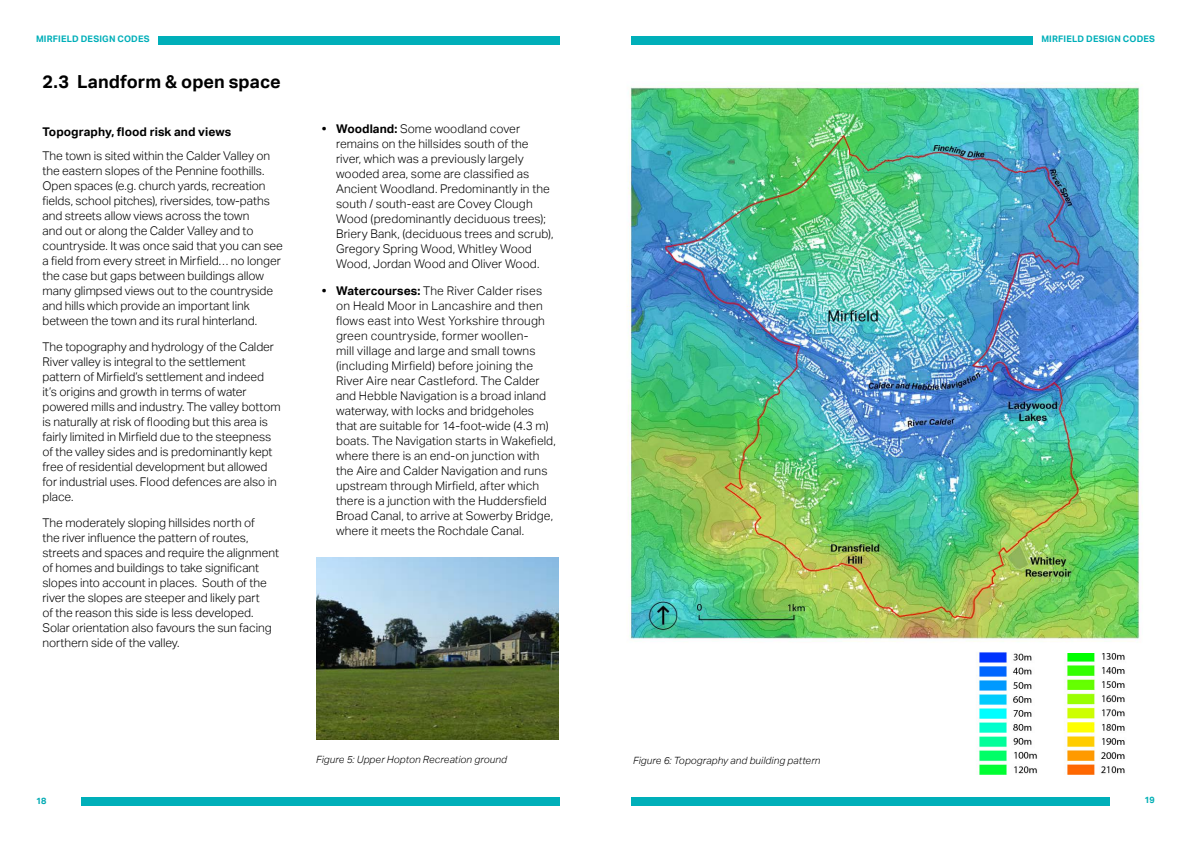
<style>
.page{position:relative;width:1191px;height:842px;background:#fff}
.page>*{position:absolute;margin:0;border:0;box-sizing:border-box;transform-origin:0 0}
.t1{font:700 18px "AECOM Sans";color:#000}
.t2{font:300 12px/15px "AECOM Sans";color:#000}
.t3{font:700 12px "AECOM Sans";color:#000}
.t4{font:italic 300 10px "AECOM Sans";letter-spacing:.01em;color:#000}
.t5{font:700 9px "AECOM Sans";letter-spacing:.02em;color:#00afb9}
.t6{font:700 9px "AECOM Sans";color:#00aab3}
.t7{font:700 9px "AECOM Sans";color:#02afb5}
.s1{font-weight:700}
</style>
<div class="page">
<div style="left:158px;top:36px;width:401px;height:9px;background:#00afb9"></div>
<div style="left:81px;top:797px;width:478px;height:9px;background:#00afb9"></div>
<div style="left:631px;top:36px;width:402px;height:9px;background:#00afb9"></div>
<div style="left:631px;top:797px;width:479px;height:9px;background:#00afb9"></div>
<img style="left:627px;top:85px;width:515px;height:557px">
<img style="left:1064px;top:653px;width:61px;height:122px">
<img style="left:978px;top:652px;width:59px;height:123px">
<img style="left:316px;top:558px;width:243px;height:181px">
<p class="t5" style="left:36px;top:34px;width:115px">MIRFIELD DESIGN CODES</p>
<p class="t5" style="left:1041px;top:34px;width:115px">MIRFIELD DESIGN CODES</p>
<h1 class="t1" style="left:43px;top:72px;width:240px">2.3 Landform &amp; open space</h1>
<p class="t3" style="left:43px;top:125px;width:190px">Topography, flood risk and views</p>
<p class="t2" style="left:43px;top:148px;width:242px">The town is sited within the Calder Valley on the eastern slopes of the Pennine foothills.<br>Open spaces (e.g. church yards, recreation fields, school pitches), riversides, tow-paths and streets allow views across the town<br>and out or along the Calder Valley and to countryside. It was once said that you can see a field from every street in Mirfield… no longer the case but gaps between buildings allow many glimpsed views out to the countryside and hills which provide an important link between the town and its rural hinterland.</p>
<p class="t2" style="left:43px;top:339px;width:240px">The topography and hydrology of the Calder River valley is integral to the settlement pattern of Mirfield’s settlement and indeed it’s origins and growth in terms of water powered mills and industry. The valley bottom is naturally at risk of flooding but this area is fairly limited in Mirfield due to the steepness of the valley sides and is predominantly kept free of residential development but allowed for industrial uses. Flood defences are also in place.</p>
<p class="t2" style="left:43px;top:516px;width:238px">The moderately sloping hillsides north of<br>the river influence the pattern of routes, streets and spaces and require the alignment of homes and buildings to take significant slopes into account in places. South of the river the slopes are steeper and likely part<br>of the reason this side is less developed.<br>Solar orientation also favours the sun facing northern side of the valley.</p>
<p class="t2" style="left:336px;top:122px;width:219px;text-indent:-14px"><span class="s1">• Woodland:</span> Some woodland cover remains on the hillsides south of the river, which was a previously largely wooded area, some are classified as Ancient Woodland. Predominantly in the south / south-east are Covey Clough Wood (predominantly deciduous trees); Briery Bank, (deciduous trees and scrub), Gregory Spring Wood, Whitley Wood Wood, Jordan Wood and Oliver Wood.</p>
<p class="t2" style="left:336px;top:283px;width:221px;text-indent:-14px"><span class="s1">• Watercourses:</span> The River Calder rises on Heald Moor in Lancashire and then flows east into West Yorkshire through green countryside, former woollen-<br>mill village and large and small towns (including Mirfield) before joining the River Aire near Castleford. The Calder and Hebble Navigation is a broad inland waterway, with locks and bridgeholes that are suitable for 14-foot-wide (4.3 m) boats. The Navigation starts in Wakefield, where there is an end-on junction with the Aire and Calder Navigation and runs upstream through Mirfield, after which there is a junction with the Huddersfield Broad Canal, to arrive at Sowerby Bridge, where it meets the Rochdale Canal.</p>
<p class="t4" style="left:316px;top:754px;width:192px">Figure 5: Upper Hopton Recreation ground</p>
<p class="t4" style="left:633px;top:754px;width:189px">Figure 6: Topography and building pattern</p>
<p class="t6" style="left:36px;top:795px;width:12px">18</p>
<p class="t7" style="left:1144px;top:795px;width:12px">19</p>
</div>
